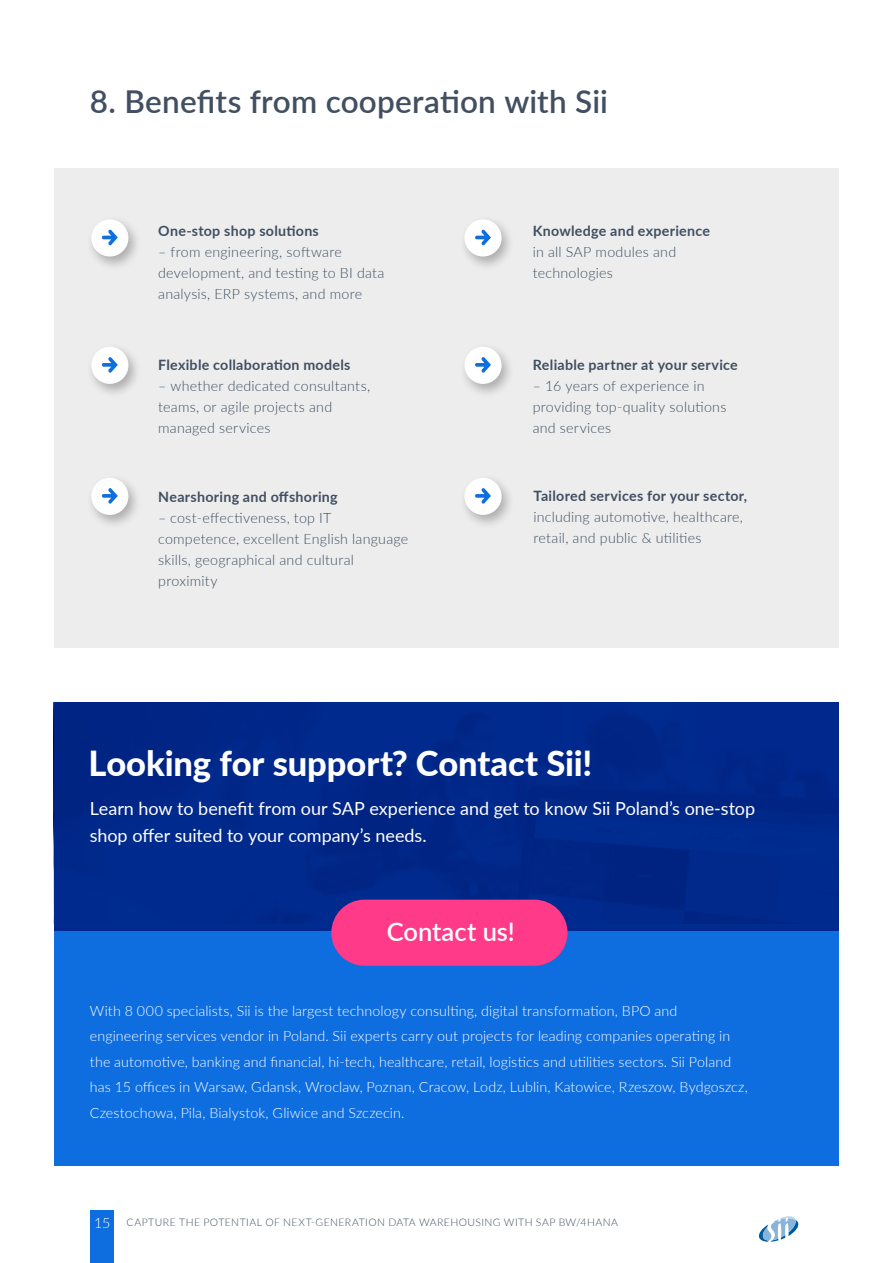
<style>
.page{position:relative;width:893px;height:1263px;background:#fff}
.page>*{position:absolute;margin:0;border:0;box-sizing:border-box;transform-origin:0 0}
.t1{font:800 34.5px "Lato";letter-spacing:-.005em;color:#fff}
.t2{font:600 31.5px "Lato";letter-spacing:.005em;color:#414f61}
.t3{font:600 25.5px "Lato";color:#fff}
.t4{font:18px/27px "Lato";color:#fff}
.t5{font:300 14.25px/25.5px "Lato";letter-spacing:.005em;color:#fff}
.t6{font:300 14.25px/21px "Lato";letter-spacing:.015em;color:#414f61}
.t7{font:700 14.25px "Lato";letter-spacing:.02em;color:#414f61}
.t8{font:300 10.5px "Lato";letter-spacing:.045em;color:#414f61}
.s1{font-size:14.25px;color:#fff}
</style>
<div class="page">
<div style="left:90px;top:1210px;width:23px;height:53px;background:#0e6ee0"></div>
<svg style="left:758px;top:1216px;width:41px;height:26px"></svg>
<div style="left:54px;top:168px;width:785px;height:480px;background:#ededed"></div>
<div style="left:54px;top:928px;width:785px;height:237px;background:#0e6ee0"></div>
<div style="left:54px;top:702px;width:784px;height:228px;background:#00288b"></div>
<div style="left:331px;top:900px;width:236px;height:66px;background:#ff3a88;border-radius:33px"></div>
<div style="left:85px;top:215px;width:56px;height:56px;background:#000;opacity:.28"></div>
<div style="left:91px;top:219px;width:37px;height:37px;background:#fff;border-radius:50%"></div>
<svg style="left:102px;top:229px;width:16px;height:16px"></svg>
<div style="left:458px;top:215px;width:56px;height:56px;background:#000;opacity:.28"></div>
<div style="left:464px;top:219px;width:38px;height:37px;background:#fff;border-radius:50%"></div>
<svg style="left:475px;top:229px;width:16px;height:16px"></svg>
<div style="left:85px;top:342px;width:56px;height:57px;background:#000;opacity:.28"></div>
<div style="left:91px;top:347px;width:37px;height:37px;background:#fff;border-radius:50%"></div>
<svg style="left:102px;top:357px;width:16px;height:16px"></svg>
<div style="left:458px;top:342px;width:56px;height:57px;background:#000;opacity:.28"></div>
<div style="left:464px;top:347px;width:38px;height:37px;background:#fff;border-radius:50%"></div>
<svg style="left:475px;top:357px;width:16px;height:16px"></svg>
<div style="left:85px;top:473px;width:56px;height:57px;background:#000;opacity:.28"></div>
<div style="left:91px;top:478px;width:37px;height:37px;background:#fff;border-radius:50%"></div>
<svg style="left:102px;top:488px;width:16px;height:16px"></svg>
<div style="left:458px;top:473px;width:56px;height:57px;background:#000;opacity:.28"></div>
<div style="left:464px;top:478px;width:38px;height:37px;background:#fff;border-radius:50%"></div>
<svg style="left:475px;top:488px;width:16px;height:16px"></svg>
<h2 class="t2" style="left:90px;top:79px;width:520px">8. Benefits from cooperation with Sii</h2>
<p class="t7" style="left:158px;top:221px;width:162px">One-stop shop solutions</p>
<p class="t6" style="left:158px;top:241px;width:228px">– from engineering, software development, and testing to BI data analysis, ERP systems, and more</p>
<p class="t7" style="left:158px;top:355px;width:194px">Flexible collaboration models</p>
<p class="t6" style="left:158px;top:375px;width:214px">– whether dedicated consultants, teams, or agile projects and managed services</p>
<p class="t7" style="left:158px;top:486px;width:181px">Nearshoring and offshoring</p>
<p class="t6" style="left:158px;top:506px;width:251px">– cost-effectiveness, top IT competence, excellent English language skills, geographical and cultural proximity</p>
<p class="t7" style="left:533px;top:221px;width:179px">Knowledge and experience</p>
<p class="t6" style="left:533px;top:241px;width:145px">in all SAP modules and technologies</p>
<p class="t7" style="left:533px;top:355px;width:207px">Reliable partner at your service</p>
<p class="t6" style="left:533px;top:375px;width:195px">– 16 years of experience in providing top-quality solutions and services</p>
<p class="t7" style="left:533px;top:485px;width:215px">Tailored services for your sector,</p>
<p class="t6" style="left:533px;top:506px;width:211px">including automotive, healthcare, retail, and public &amp; utilities</p>
<h1 class="t1" style="left:89px;top:738px;width:505px">Looking for support? Contact Sii!</h1>
<p class="t4" style="left:90px;top:794px;width:667px">Learn how to benefit from our SAP experience and get to know Sii Poland’s one-stop shop offer suited to your company’s needs.</p>
<h3 class="t3" style="left:387px;top:913px;width:130px">Contact us!</h3>
<p class="t5" style="left:90px;top:997px;width:659px">With 8 000 specialists, Sii is the largest technology consulting, digital transformation, BPO and engineering services vendor in Poland. Sii experts carry out projects for leading companies operating in the automotive, banking and financial, hi-tech, healthcare, retail, logistics and utilities sectors. Sii Poland has 15 offices in Warsaw, Gdansk, Wroclaw, Poznan, Cracow, Lodz, Lublin, Katowice, Rzeszow, Bydgoszcz, Czestochowa, Pila, Bialystok, Gliwice and Szczecin.</p>
<p class="t8" style="left:94px;top:1215px;width:525px"><span class="s1">15</span> CAPTURE THE POTENTIAL OF NEXT-GENERATION DATA WAREHOUSING WITH SAP BW/4HANA</p>
</div>
